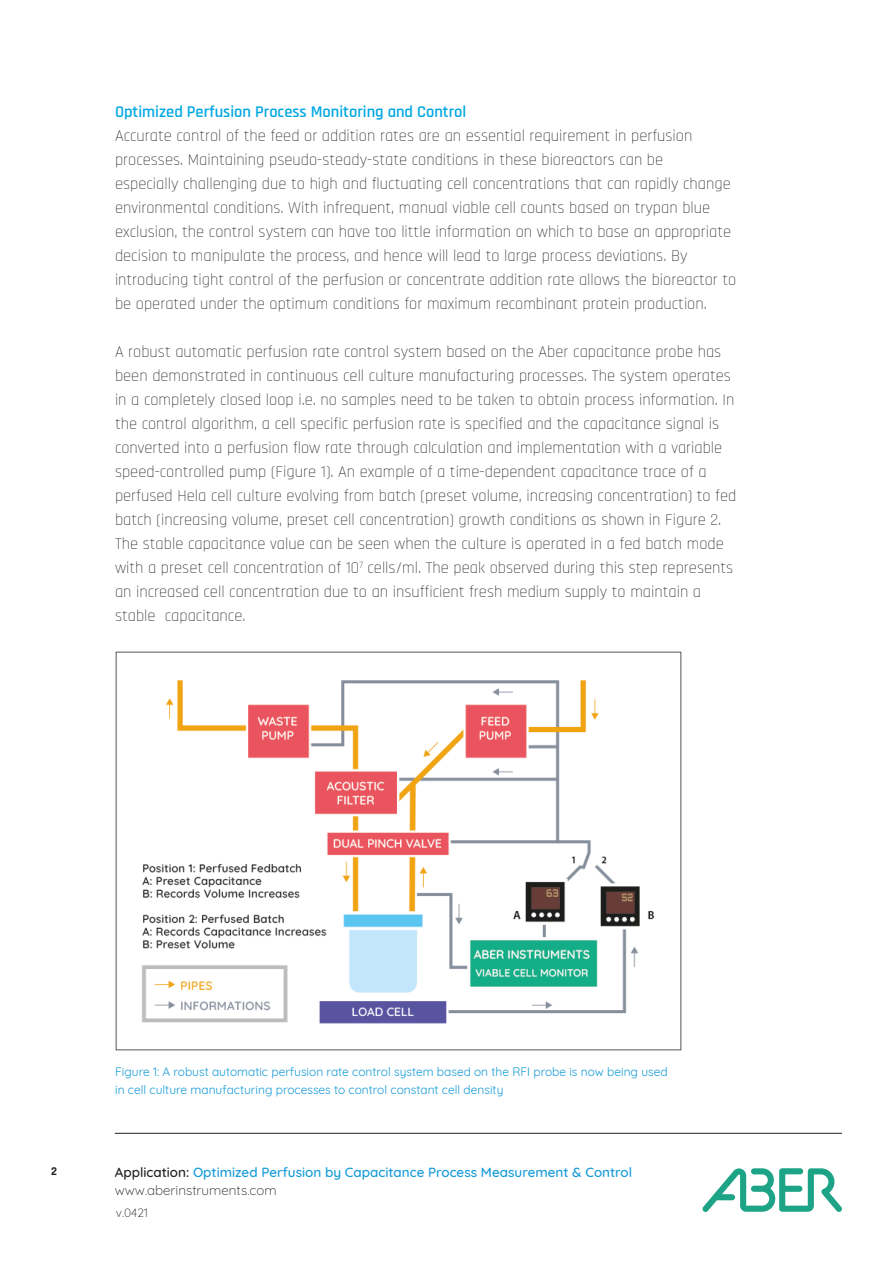
<style>
.page{position:relative;width:893px;height:1263px;background:#fff}
.page>*{position:absolute;margin:0;border:0;box-sizing:border-box;transform-origin:0 0}
.t1{font:300 16.5px/24px "Rajdhani";color:#231f20}
.t2{font:600 16.5px "Rajdhani";color:#00a8e2}
.t3{font:500 13.5px/18px "Quicksand";color:#169bd8}
.t4{font:12px/18px "Quicksand";color:#169bd8}
.t5{font:300 12px "Quicksand";color:#231f20}
.t6{font:700 12px "Rajdhani";color:#231f20}
.s1{color:#231f20}
.s2{font-weight:300;color:#231f20}
</style>
<div class="page">
<svg style="left:702px;top:1168px;width:140px;height:44px"></svg>
<hr style="left:115px;top:1133px;width:727px;height:1px;background:#231f20">
<img style="left:115px;top:651px;width:567px;height:400px">
<p class="t2" style="left:115px;top:102px;width:353px">Optimized Perfusion Process Monitoring and Control</p>
<p class="t1" style="left:115px;top:125px;width:623px">Accurate control of the feed or addition rates are an essential requirement in perfusion processes. Maintaining pseudo-steady-state conditions in these bioreactors can be<br>especially challenging due to high and fluctuating cell concentrations that can rapidly change environmental conditions. With infrequent, manual viable cell counts based on trypan blue exclusion, the control system can have too little information on which to base an appropriate decision to manipulate the process, and hence will lead to large process deviations. By introducing tight control of the perfusion or concentrate addition rate allows the bioreactor to be operated under the optimum conditions for maximum recombinant protein production.</p>
<p class="t1" style="left:115px;top:341px;width:623px">A robust automatic perfusion rate control system based on the Aber capacitance probe has been demonstrated in continuous cell culture manufacturing processes. The system operates in a completely closed loop i.e. no samples need to be taken to obtain process information. In the control algorithm, a cell specific perfusion rate is specified and the capacitance signal is converted into a perfusion flow rate through calculation and implementation with a variable speed-controlled pump (Figure 1). An example of a time-dependent capacitance trace of a perfused Hela cell culture evolving from batch (preset volume, increasing concentration) to fed batch (increasing volume, preset cell concentration) growth conditions as shown in Figure 2.<br>The stable capacitance value can be seen when the culture is operated in a fed batch mode with a preset cell concentration of 10<sup>7</sup> cells/ml. The peak observed during this step represents an increased cell concentration due to an insufficient fresh medium supply to maintain a stable capacitance.</p>
<p class="t4" style="left:115px;top:1062px;width:554px">Figure 1: A robust automatic perfusion rate control system based on the RFI probe is now being used in cell culture manufacturing processes to control constant cell density</p>
<p class="t6" style="left:51px;top:1164px;width:7px">2</p>
<p class="t3" style="left:115px;top:1162px;width:519px"><span class="s1">Application:</span> Optimized Perfusion by Capacitance Process Measurement &amp; Control <span class="s2">www.aberinstruments.com</span></p>
<p class="t5" style="left:116px;top:1203px;width:34px">v.0421</p>
</div>
